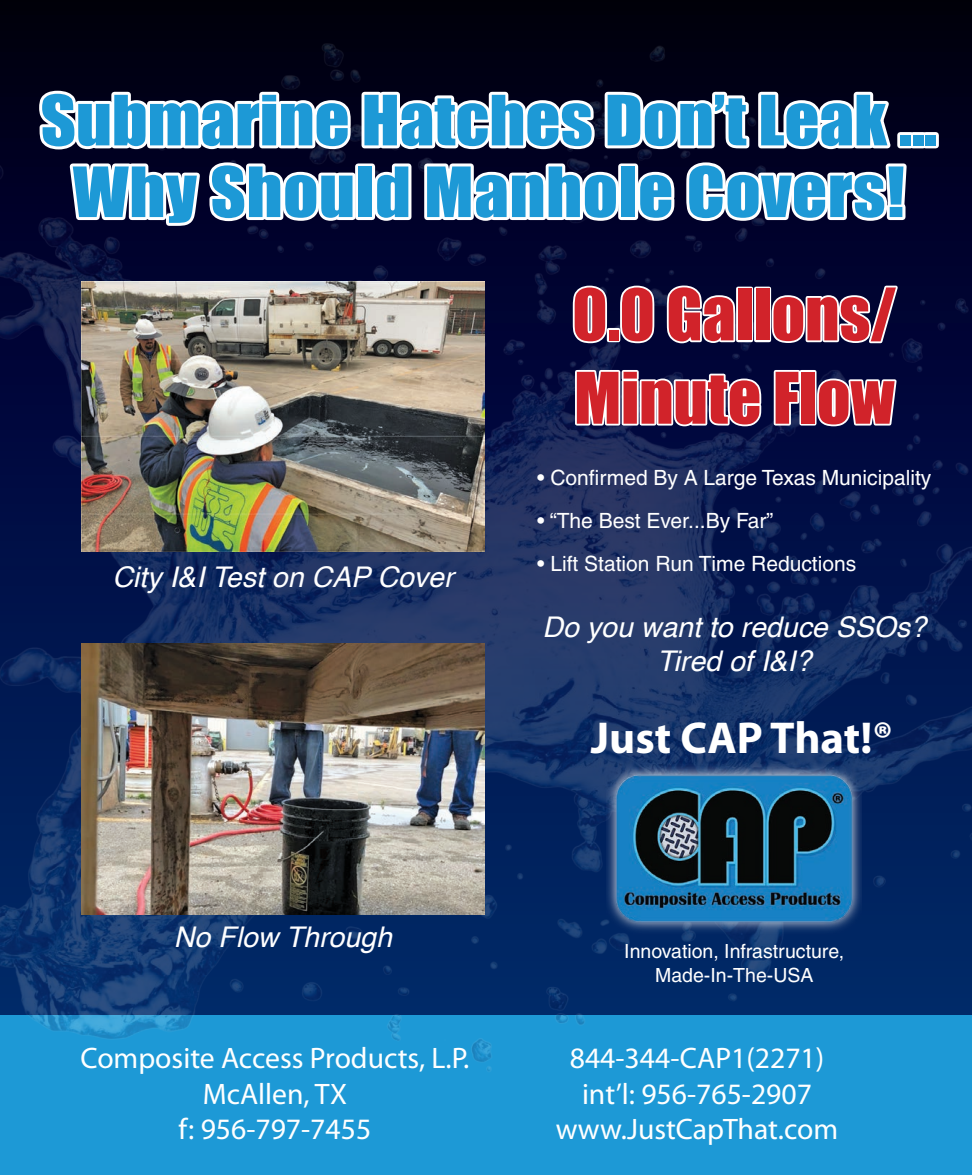
<style>
.page{position:relative;width:972px;height:1175px;background:#fff}
.page>*{position:absolute;margin:0;border:0;box-sizing:border-box;transform-origin:0 0}
.t1{font:65.7px/83.2px "Impact";color:#d1232a}
.t2{font:63.9px/71.7px "Impact";color:#1d99d6;text-align:center;scale:1.07 1}
.t3{font:700 44.85px "Myriad Pro";color:#fff}
.t4{font:29.7px/35.7px "Myriad Pro";color:#fff;text-align:center}
.t5{font:italic 28.5px/34.2px "Helvetica";color:#fff;text-align:center}
.t6{font:21px "Helvetica";color:#fff}
.t7{font:19.5px/23.4px "Helvetica";color:#fff;text-align:center}
</style>
<div class="page">
<div style="left:0;top:0;width:972px;height:1021px;background:#00000c"></div>
<img style="left:0;top:43px;width:972px;height:972px">
<div style="left:0;top:1015px;width:972px;height:159px;background:#1d99d6"></div>
<img style="left:29px;top:1015px;width:556px;height:57px">
<div style="left:910px;top:132px;width:16px;height:16px;border:6px solid #fff"></div>
<div style="left:923px;top:132px;width:16px;height:16px;border:6px solid #fff"></div>
<svg style="left:34px;top:75px;width:876px;height:375px;background:#444664"></svg>
<img style="left:82px;top:281px;width:402px;height:271px">
<img style="left:82px;top:643px;width:402px;height:271px">
<img style="left:607px;top:760px;width:255px;height:175px">
<h2 class="t2" style="left:40px;top:84px;width:839px">Submarine Hatches Don’t Leak ...<br>Why Should Manhole Covers!</h2>
<p class="t5" style="left:112px;top:560px;width:343px">City I&amp;I Test on CAP Cover</p>
<p class="t5" style="left:174px;top:920px;width:220px">No Flow Through</p>
<h1 class="t1" style="left:572px;top:272px;width:325px">0.0 Gallons/<br>Minute Flow</h1>
<p class="t6" style="left:537px;top:465px;width:396px">• Confirmed By A Large Texas Municipality</p>
<p class="t6" style="left:537px;top:508px;width:238px">• “The Best Ever...By Far”</p>
<p class="t6" style="left:537px;top:551px;width:321px">• Lift Station Run Time Reductions</p>
<p class="t5" style="left:543px;top:611px;width:385px">Do you want to reduce SSOs?<br>Tired of I&amp;I?</p>
<h3 class="t3" style="left:591px;top:708px;width:304px">Just CAP That!®</h3>
<p class="t7" style="left:624px;top:939px;width:222px">Innovation, Infrastructure,<br>Made-In-The-USA</p>
<p class="t4" style="left:80px;top:1039px;width:391px">Composite Access Products, L.P.<br>McAllen, TX<br>f: 956-797-7455</p>
<p class="t4" style="left:556px;top:1039px;width:284px">844-344-CAP1(2271) int’l: 956-765-2907 www.JustCapThat.com</p>
</div>
